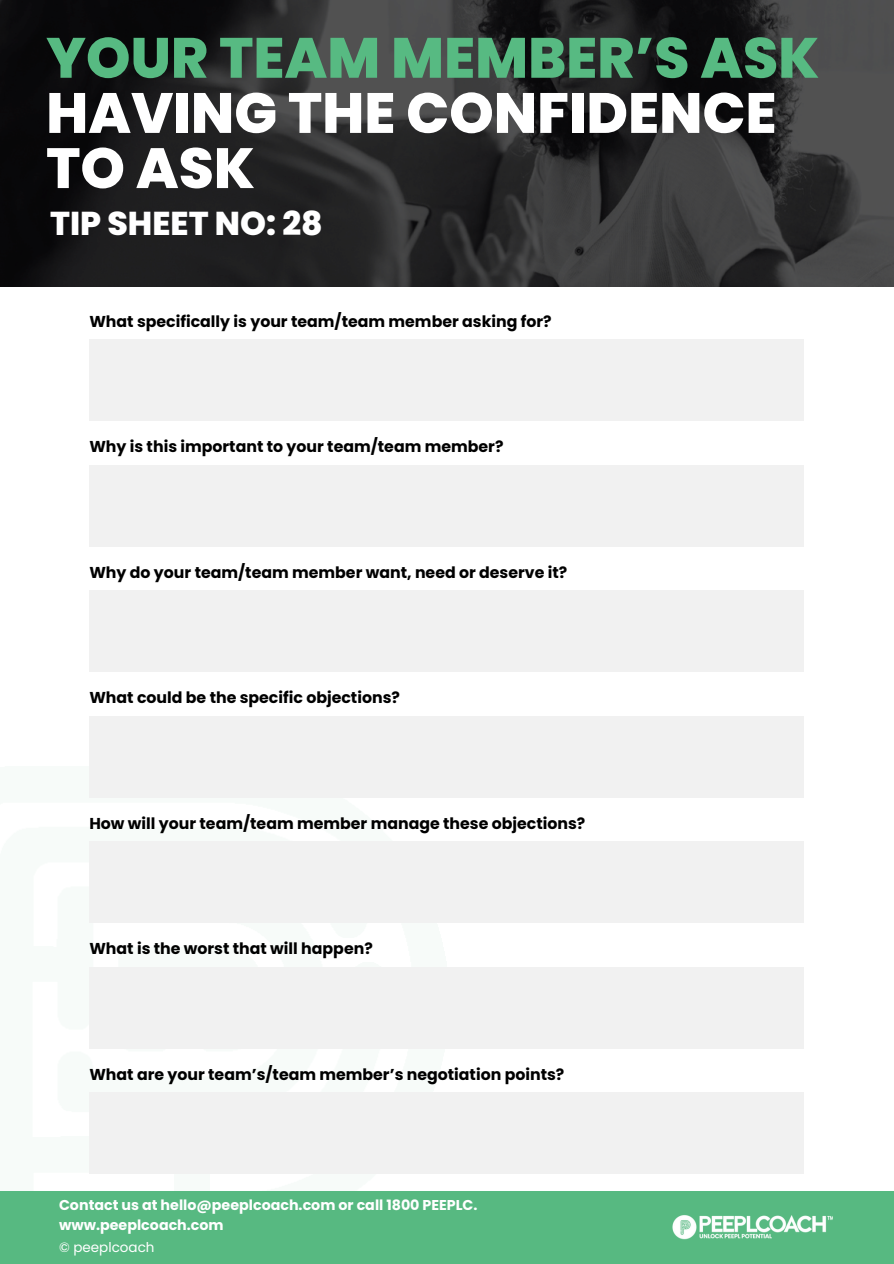
<style>
.page{position:relative;width:894px;height:1264px;background:#fff}
.page>*{position:absolute;margin:0;border:0;box-sizing:border-box;transform-origin:0 0}
.t1{font:800 56.7px/55.2px "Poppins";color:#fff}
.t2{font:800 33px "Poppins";color:#fff}
.t3{font:700 15.75px "Poppins";color:#000}
.t4{font:700 14.25px "Poppins";color:#fff}
.t5{font:13.5px "Poppins";color:#fff}
.s1{color:#57ba82}
</style>
<div class="page">
<svg style="left:0;top:0;width:893px;height:286px;background:#29292a"></svg>
<div style="left:0;top:1190px;width:893px;height:73px;background:#57b981"></div>
<img style="left:672px;top:1215px;width:160px;height:25px">
<div style="left:89px;top:339px;width:715px;height:82px;background:#f1f1f1"></div>
<div style="left:89px;top:465px;width:715px;height:81px;background:#f1f1f1"></div>
<div style="left:89px;top:590px;width:715px;height:82px;background:#f1f1f1"></div>
<div style="left:89px;top:715px;width:715px;height:82px;background:#f1f1f1"></div>
<div style="left:89px;top:841px;width:715px;height:82px;background:#f1f1f1"></div>
<div style="left:89px;top:966px;width:715px;height:82px;background:#f1f1f1"></div>
<div style="left:89px;top:1092px;width:715px;height:82px;background:#f1f1f1"></div>
<h2 class="t1" style="left:46px;top:30px;width:774px"><span class="s1">YOUR TEAM MEMBER’S ASK<br></span>HAVING THE CONFIDENCE<br>TO ASK</h2>
<h2 class="t2" style="left:50px;top:204px;width:274px">TIP SHEET NO: 28</h2>
<h2 class="t3" style="left:89px;top:310px;width:463px">What specifically is your team/team member asking for?</h2>
<h2 class="t3" style="left:89px;top:436px;width:415px">Why is this important to your team/team member?</h2>
<h2 class="t3" style="left:89px;top:561px;width:479px">Why do your team/team member want, need or deserve it?</h2>
<h2 class="t3" style="left:89px;top:686px;width:312px">What could be the specific objections?</h2>
<p class="t3" style="left:89px;top:812px;width:497px">How will your team/team member manage these objections?</p>
<h2 class="t3" style="left:89px;top:937px;width:285px">What is the worst that will happen?</h2>
<h2 class="t3" style="left:89px;top:1063px;width:476px">What are your team’s/team member’s negotiation points?</h2>
<h2 class="t4" style="left:59px;top:1195px;width:420px">Contact us at hello@peeplcoach.com or call 1800 PEEPLC.</h2>
<p class="t4" style="left:59px;top:1214px;width:166px">www.peeplcoach.com</p>
<p class="t5" style="left:59px;top:1237px;width:97px">©️ peeplcoach</p>
</div>
